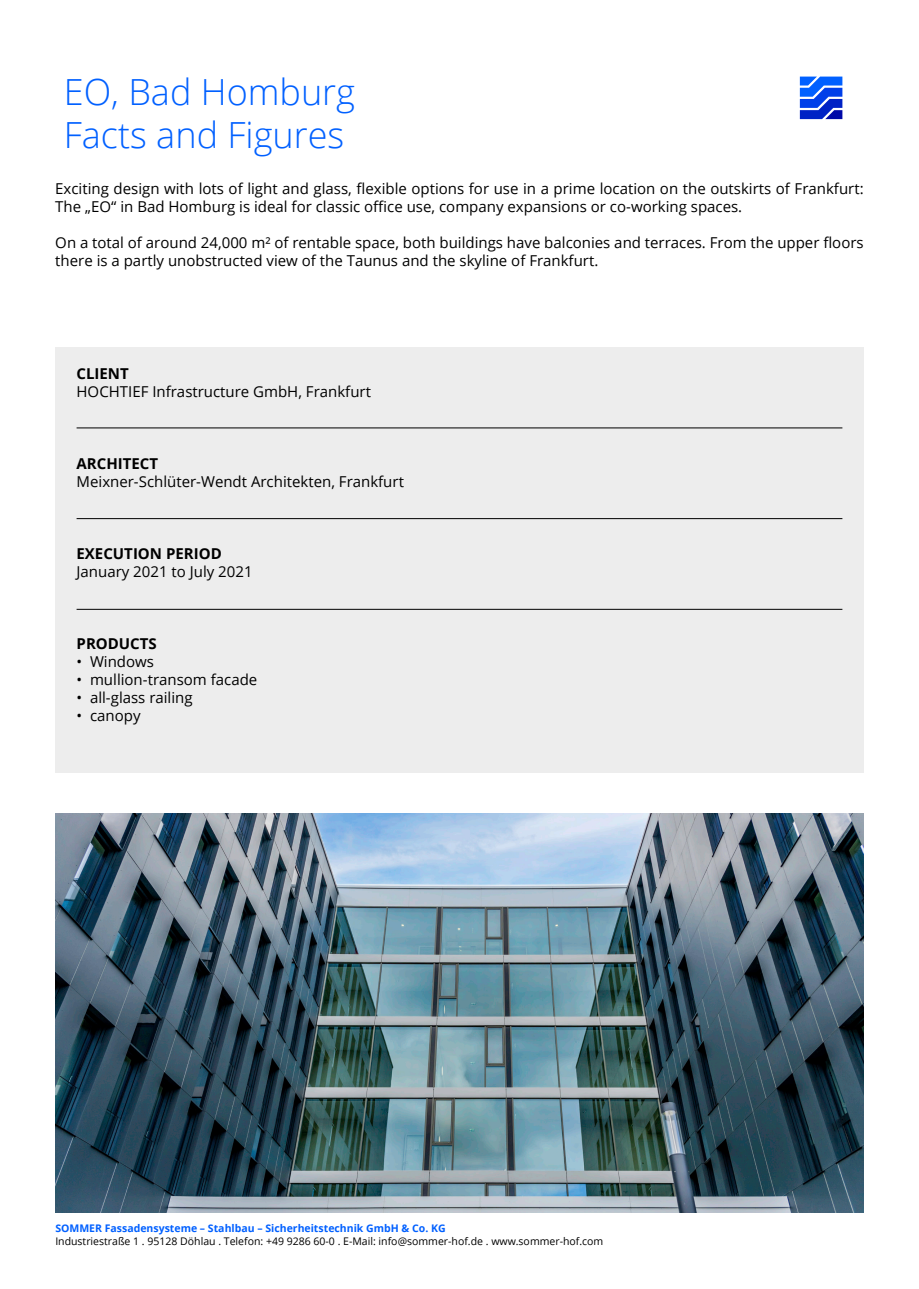
<style>
.page{position:relative;width:919px;height:1289px;background:#fff}
.page>*{position:absolute;margin:0;border:0;box-sizing:border-box;transform-origin:0 0}
.t1{font:300 36px/43.2px "Open Sans";color:#0060ff}
.t2{font:15px/18px "Open Sans";color:#000}
.t3{font:700 15px "Open Sans";color:#000}
.t4{font:10.5px "Open Sans";color:#000}
.t5{font:700 10.5px "Open Sans";color:#0060ff}
</style>
<div class="page">
<img style="left:55px;top:813px;width:808px;height:399px">
<div style="left:55px;top:347px;width:808px;height:426px;background:#ededed"></div>
<hr style="left:77px;top:427px;width:765px;height:1px;background:#000">
<hr style="left:77px;top:518px;width:765px;height:1px;background:#000">
<hr style="left:77px;top:609px;width:765px;height:1px;background:#000">
<svg style="left:799px;top:77px;width:43px;height:42px;background:#3163e7"></svg>
<h1 class="t1" style="left:64px;top:69px;width:293px">EO, Bad Homburg<br>Facts and Figures</h1>
<p class="t2" style="left:55px;top:179px;width:809px">Exciting design with lots of light and glass, flexible options for use in a prime location on the outskirts of Frankfurt:<br>The „EO“ in Bad Homburg is ideal for classic office use, company expansions or co-working spaces.</p>
<p class="t2" style="left:55px;top:233px;width:809px">On a total of around 24,000 m² of rentable space, both buildings have balconies and terraces. From the upper floors there is a partly unobstructed view of the Taunus and the skyline of Frankfurt.</p>
<p class="t3" style="left:77px;top:363px;width:54px">CLIENT</p>
<p class="t2" style="left:77px;top:382px;width:296px">HOCHTIEF Infrastructure GmbH, Frankfurt</p>
<p class="t3" style="left:77px;top:453px;width:83px">ARCHITECT</p>
<p class="t2" style="left:77px;top:472px;width:329px">Meixner-Schlüter-Wendt Architekten, Frankfurt</p>
<p class="t3" style="left:77px;top:543px;width:147px">EXECUTION PERIOD</p>
<p class="t2" style="left:77px;top:562px;width:177px">January 2021 to July 2021</p>
<p class="t3" style="left:77px;top:633px;width:82px">PRODUCTS</p>
<p class="t2" style="left:77px;top:652px;width:79px">• Windows</p>
<p class="t2" style="left:77px;top:670px;width:182px">• mullion-transom facade</p>
<p class="t2" style="left:77px;top:688px;width:118px">• all-glass railing</p>
<p class="t2" style="left:77px;top:706px;width:65px">• canopy</p>
<p class="t5" style="left:55px;top:1220px;width:392px">SOMMER Fassadensysteme – Stahlbau – Sicherheitstechnik GmbH &amp; Co. KG</p>
<p class="t4" style="left:55px;top:1233px;width:549px">Industriestraße 1 . 95128 Döhlau . Telefon: +49 9286 60-0 . E-Mail: info@sommer-hof.de . www.sommer-hof.com</p>
</div>
